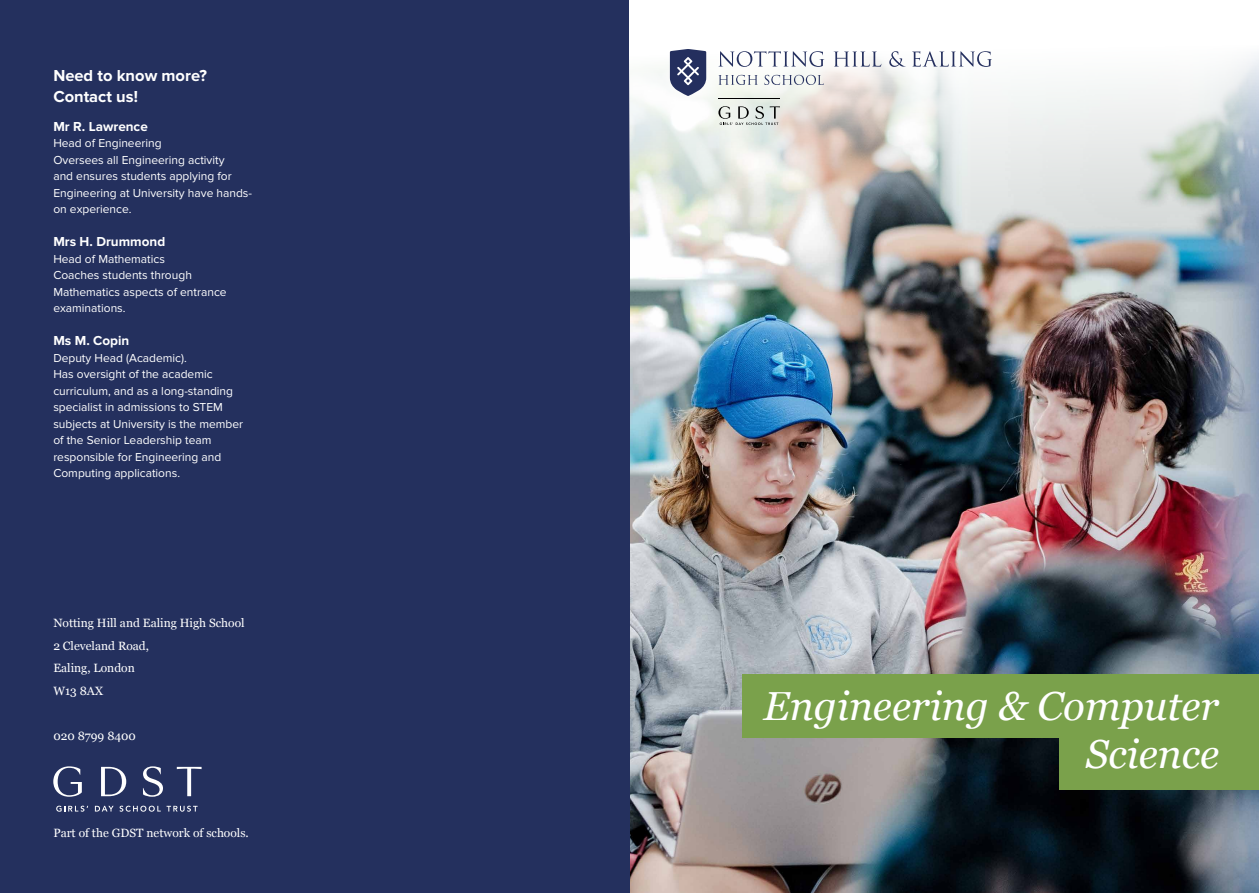
<style>
.page{position:relative;width:1259px;height:893px;background:#fff}
.page>*{position:absolute;margin:0;border:0;box-sizing:border-box;transform-origin:0 0}
.t1{font:italic 40.5px/48.6px "Georgia";color:#fff;text-align:right}
.t2{font:700 16.5px/21px "Proxima Nova";color:#fff}
.t3{font:700 13.5px "Proxima Nova";color:#fff}
.t4{font:12px/16.5px "Proxima Nova";color:#fff}
.t5{font:12px/22.5px "Georgia";color:#fff}
</style>
<div class="page">
<img style="left:629px;top:338px;width:630px;height:555px">
<div style="left:0;top:0;width:629px;height:893px;background:#24305e"></div>
<img style="left:629px;top:51px;width:630px;height:287px">
<div style="left:742px;top:674px;width:517px;height:64px;background:#7aa14b"></div>
<div style="left:1059px;top:726px;width:200px;height:64px;background:#7aa14b"></div>
<svg style="left:56px;top:806px;width:32px;height:6px"></svg>
<svg style="left:95px;top:806px;width:66px;height:6px"></svg>
<svg style="left:167px;top:806px;width:31px;height:6px"></svg>
<svg style="left:53px;top:766px;width:29px;height:31px"></svg>
<svg style="left:101px;top:767px;width:25px;height:29px"></svg>
<svg style="left:143px;top:766px;width:20px;height:31px"></svg>
<svg style="left:177px;top:767px;width:25px;height:29px"></svg>
<svg style="left:670px;top:49px;width:36px;height:47px"></svg>
<svg style="left:718px;top:51px;width:106px;height:16px"></svg>
<svg style="left:833px;top:52px;width:48px;height:15px"></svg>
<svg style="left:889px;top:51px;width:16px;height:16px"></svg>
<svg style="left:912px;top:51px;width:80px;height:16px"></svg>
<svg style="left:718px;top:75px;width:40px;height:10px"></svg>
<svg style="left:764px;top:75px;width:60px;height:10px"></svg>
<hr style="left:718px;top:98px;width:62px;height:1px;background:#000">
<svg style="left:718px;top:106px;width:62px;height:19px"></svg>
<h2 class="t2" style="left:53px;top:65px;width:155px">Need to know more?<br>Contact us!</h2>
<p class="t3" style="left:53px;top:119px;width:96px">Mr R. Lawrence</p>
<p class="t4" style="left:53px;top:135px;width:200px">Head of Engineering<br>Oversees all Engineering activity<br>and ensures students applying for<br>Engineering at University have hands&shy;on experience.</p>
<p class="t3" style="left:53px;top:234px;width:113px">Mrs H. Drummond</p>
<p class="t4" style="left:53px;top:251px;width:175px">Head of Mathematics<br>Coaches students through<br>Mathematics aspects of entrance examinations.</p>
<p class="t3" style="left:53px;top:333px;width:78px">Ms M. Copin</p>
<p class="t4" style="left:53px;top:350px;width:191px">Deputy Head (Academic).<br>Has oversight of the academic curriculum, and as a long-standing specialist in admissions to STEM subjects at University is the member of the Senior Leadership team responsible for Engineering and<br>Computing applications.</p>
<p class="t5" style="left:53px;top:611px;width:193px">Notting Hill and Ealing High School<br>2 Cleveland Road,<br>Ealing, London<br>W13 8AX</p>
<p class="t5" style="left:53px;top:724px;width:84px">020 8799 8400</p>
<p class="t5" style="left:53px;top:821px;width:197px">Part of the GDST network of schools.</p>
<h1 class="t1" style="left:763px;top:680px;width:457px">Engineering &amp; Computer<br>Science</h1>
</div>
